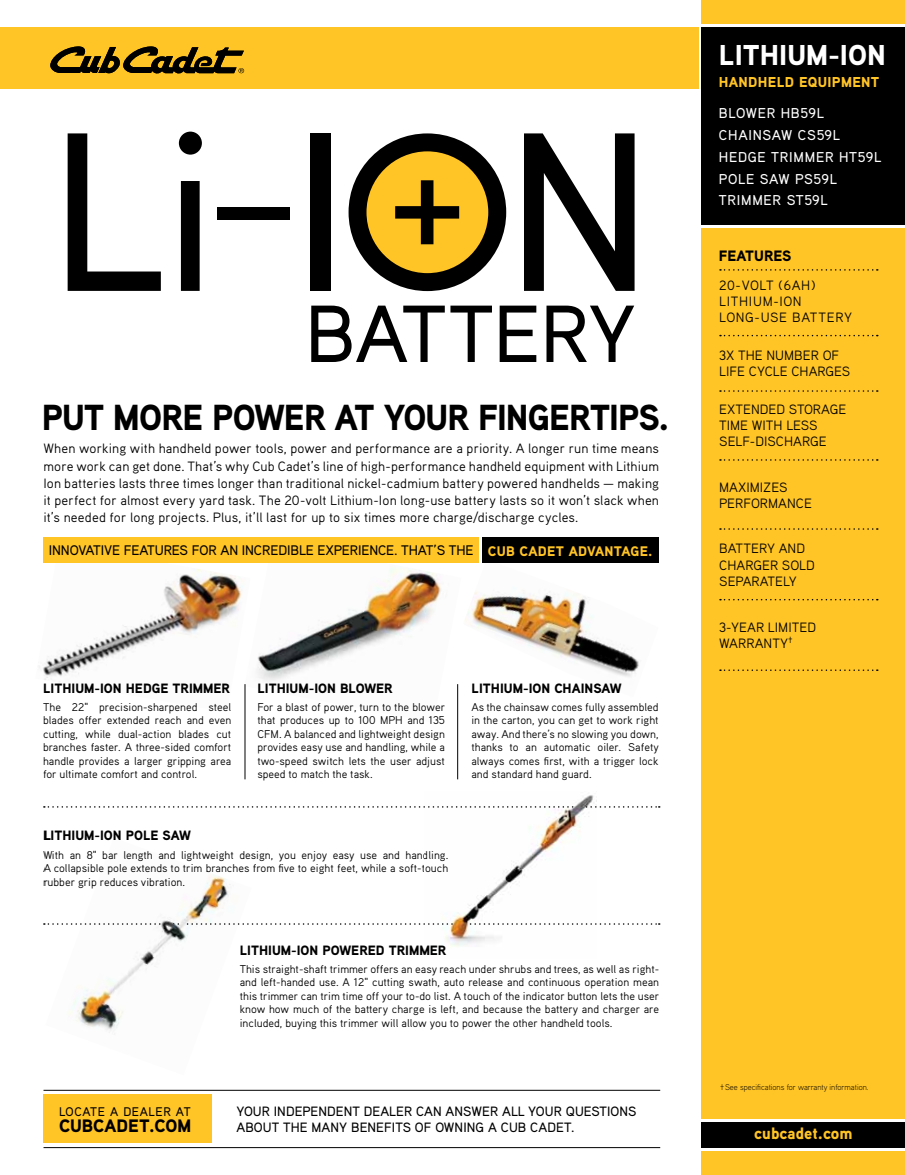
<style>
.page{position:relative;width:905px;height:1175px;background:#fff}
.page>*{position:absolute;margin:0;border:0;box-sizing:border-box;transform-origin:0 0}
.t1{font:500 225.45px "Aaux Pro";color:#000}
.t2{font:700 146.7px "Aaux Pro";color:#000}
.t3{font:500 80.7px "Aaux Pro";color:#000}
.t4{font:900 36.15px "Aaux Pro";letter-spacing:-.025em;color:#000;scale:.96 1}
.t5{font:900 28.65px "Aaux Pro";color:#fff}
.t6{font:900 18px "Aaux Pro";color:#000}
.t7{font:900 16.5px "Aaux Pro";color:#ffc425}
.t8{font:900 15px "Aaux Pro";color:#000}
.t9{font:900 14.4px "Aaux Pro";color:#ffc425}
.t10{font:500 14.25px/21.8px "Aaux Pro";letter-spacing:.05em;color:#fff}
.t11{font:500 13.8px "Aaux Pro";letter-spacing:-.01em;color:#000}
.t12{font:900 13.8px "Aaux Pro";letter-spacing:.02em;color:#ffc425}
.t13{font:13.5px/16.2px "Aaux Pro";color:#000}
.t14{font:900 13.5px "Aaux Pro";color:#000}
.t15{font:500 13.5px "Aaux Pro";letter-spacing:.005em;color:#000}
.t16{font:13.5px/16.2px "Aaux Pro";letter-spacing:.045em;color:#000}
.t17{font:13.5px/16.2px "Aaux Pro";letter-spacing:.04em;color:#000}
.t18{font:500 12.45px "Aaux Pro";letter-spacing:.05em;color:#000}
.t19{font:11.25px/13.5px "Aaux Pro";color:#000;text-align:justify}
.t20{font:300 8.25px "Aaux Pro";color:#000}
.s1{font-size:175.5px}
</style>
<div class="page">
<img style="left:39px;top:569px;width:204px;height:113px">
<img style="left:245px;top:568px;width:214px;height:154px">
<img style="left:465px;top:590px;width:174px;height:87px">
<div style="left:701px;top:228px;width:203px;height:890px;background:#ffc425"></div>
<div style="left:701px;top:0;width:203px;height:23px;background:#ffc425"></div>
<div style="left:701px;top:1151px;width:203px;height:23px;background:#ffc425"></div>
<div style="left:701px;top:1122px;width:203px;height:26px;background:#000"></div>
<div style="left:701px;top:27px;width:203px;height:198px;background:#000"></div>
<svg style="left:720px;top:335px;width:157px;height:1px"></svg>
<svg style="left:720px;top:269px;width:157px;height:2px"></svg>
<svg style="left:720px;top:390px;width:157px;height:2px"></svg>
<svg style="left:720px;top:459px;width:157px;height:2px"></svg>
<svg style="left:720px;top:528px;width:157px;height:2px"></svg>
<svg style="left:720px;top:599px;width:157px;height:1px"></svg>
<svg style="left:720px;top:669px;width:157px;height:2px"></svg>
<div style="left:43px;top:537px;width:436px;height:26px;background:#ffc425"></div>
<div style="left:482px;top:537px;width:176px;height:26px;background:#000"></div>
<div style="left:0;top:27px;width:698px;height:62px;background:#ffc425"></div>
<svg style="left:50px;top:46px;width:194px;height:27px"></svg>
<hr style="left:244px;top:684px;width:1px;height:95px;background:#000">
<hr style="left:457px;top:684px;width:1px;height:95px;background:#000">
<div style="left:357px;top:142px;width:140px;height:140px;background:#ffc425;border-radius:50%"></div>
<div style="left:348px;top:133px;width:158px;height:158px;border:18px solid #000;border-radius:50%"></div>
<svg style="left:44px;top:806px;width:615px;height:1px"></svg>
<svg style="left:44px;top:923px;width:615px;height:1px"></svg>
<img style="left:425px;top:795px;width:171px;height:152px">
<img style="left:454px;top:796px;width:135px;height:126px">
<img style="left:45px;top:874px;width:206px;height:159px">
<img style="left:82px;top:880px;width:132px;height:142px">
<div style="left:44px;top:1094px;width:168px;height:48px;background:#ffc425"></div>
<hr style="left:44px;top:1147px;width:616px;height:1px;background:#000">
<hr style="left:44px;top:1089px;width:616px;height:1px;background:#000">
<h1 class="t1" style="left:51px;top:70px;width:264px">LI<span class="s1">–</span>I</h1>
<h3 class="t3" style="left:305px;top:283px;width:47px">BATTER</h3>
<h1 class="t1" style="left:507px;top:70px;width:112px">N</h1>
<h3 class="t3" style="left:588px;top:283px;width:50px">Y</h3>
<h2 class="t2" style="left:388px;top:107px;width:79px">+</h2>
<h3 class="t4" style="left:42px;top:394px;width:655px">PUT MORE POWER AT YOUR FINGERTIPS.</h3>
<p class="t13" style="left:43px;top:439px;width:617px;line-height:17.2px;text-align:justify">When working with handheld power tools, power and performance are a priority. A longer run time means more work can get done. That’s why Cub Cadet’s line of high-performance handheld equipment with Lithium Ion batteries lasts three times longer than traditional nickel-cadmium battery powered handhelds — making it perfect for almost every yard task. The 20-volt Lithium-Ion long-use battery lasts so it won’t slack when it’s needed for long projects. Plus, it’ll last for up to six times more charge/discharge cycles.</p>
<p class="t11" style="left:49px;top:542px;width:13px">INNO</p>
<p class="t11" style="left:78px;top:542px;width:94px">VATIVE FEATURES</p>
<p class="t11" style="left:192px;top:542px;width:59px">FORANINCREDIBLE</p>
<p class="t11" style="left:317px;top:542px;width:25px">EXPERIENCE</p>
<p class="t11" style="left:394px;top:542px;width:64px">. THAT’S THE</p>
<p class="t12" style="left:488px;top:542px;width:166px">CUB CADET ADVANTAGE.</p>
<p class="t14" style="left:43px;top:680px;width:188px">LITHIUM-ION HEDGE TRIMMER</p>
<p class="t14" style="left:257px;top:680px;width:137px">LITHIUM-ION BLOWER</p>
<p class="t14" style="left:471px;top:680px;width:151px">LITHIUM-ION CHAINSAW</p>
<p class="t19" style="left:43px;top:699px;width:190px">The 22" precision-sharpened steel blades offer extended reach and even cutting, while dual-action blades cut branches faster. A three-sided comfort handle provides a larger gripping area for ultimate comfort and control.</p>
<p class="t19" style="left:257px;top:700px;width:189px">For a blast of power, turn to the blower that produces up to 100 MPH and 135<br>CFM. A balanced and lightweight design provides easy use and handling, while a two-speed switch lets the user adjust speed to match the task.</p>
<p class="t19" style="left:471px;top:699px;width:189px">As the chainsaw comes fully assembled in the carton, you can get to work right away. And there’s no slowing you down, thanks to an automatic oiler. Safety always comes first, with a trigger lock and standard hand guard.</p>
<p class="t14" style="left:43px;top:826px;width:149px">LITHIUM-ION POLE SAW</p>
<p class="t19" style="left:43px;top:847px;width:407px">With an 8" bar length and lightweight design, you enjoy easy use and handling.<br>A collapsible pole extends to trim branches from five to eight feet, while a soft-touch rubber grip reduces vibration.</p>
<p class="t14" style="left:240px;top:942px;width:208px">LITHIUM-ION POWERED TRIMMER</p>
<p class="t18" style="left:59px;top:1103px;width:9px">LOCATE</p>
<p class="t18" style="left:110px;top:1103px;width:82px">A DEALER AT</p>
<h3 class="t6" style="left:59px;top:1114px;width:58px">CUBCADET</h3>
<h3 class="t6" style="left:149px;top:1114px;width:30px">.COM</h3>
<p class="t19" style="left:240px;top:961px;width:421px">This straight-shaft trimmer offers an easy reach under shrubs and trees, as well as right&shy;and left-handed use. A 12" cutting swath, auto release and continuous operation mean this trimmer can trim time off your to-do list. A touch of the indicator button lets the user know how much of the battery charge is left, and because the battery and charger are included, buying this trimmer will allow you to power the other handheld tools.</p>
<p class="t15" style="left:236px;top:1102px;width:47px">YOUR INDEPENDENT</p>
<p class="t15" style="left:364px;top:1102px;width:9px">DEALER</p>
<p class="t15" style="left:416px;top:1102px;width:10px">CAN</p>
<p class="t15" style="left:445px;top:1102px;width:10px">ANSWER</p>
<p class="t15" style="left:502px;top:1102px;width:9px">ALL</p>
<p class="t15" style="left:528px;top:1102px;width:64px">YOUR QUESTIONS</p>
<p class="t15" style="left:236px;top:1119px;width:10px">ABO</p>
<p class="t15" style="left:263px;top:1119px;width:30px">UT THE</p>
<p class="t15" style="left:311px;top:1119px;width:10px">MAN</p>
<p class="t15" style="left:339px;top:1119px;width:21px">Y BENE</p>
<p class="t15" style="left:384px;top:1119px;width:15px">FITS</p>
<p class="t15" style="left:415px;top:1119px;width:30px">OF OWNING</p>
<p class="t15" style="left:488px;top:1119px;width:60px">A CUB CADET</p>
<p class="t15" style="left:571px;top:1119px;width:5px">.</p>
<h3 class="t5" style="left:718px;top:37px;width:32px">LITHIUM</h3>
<h3 class="t5" style="left:828px;top:37px;width:27px">-ION</h3>
<p class="t9" style="left:718px;top:73px;width:11px">HANDHE</p>
<p class="t9" style="left:776px;top:73px;width:75px">LD EQUI PMENT</p>
<p class="t10" style="left:718px;top:102px;width:164px">BLOWER HB59L<br>CHAINSAW CS59L<br>HEDGE TRIMMER HT59L<br>POLE SAW PS59L<br>TRIMMER ST59L</p>
<h3 class="t8" style="left:718px;top:246px;width:10px">FEATURE</h3>
<h3 class="t8" style="left:782px;top:246px;width:11px">S</h3>
<p class="t17" style="left:719px;top:276px;width:98px">20-Volt (6Ah)<br>Lithi</p>
<p class="t16" style="left:719px;top:293px;width:92px;text-indent:34px">um-ion long-use batt</p>
<p class="t13" style="left:826px;top:309px;width:27px">ery</p>
<p class="t13" style="left:719px;top:346px;width:118px">3x the number of lif e cycle cha</p>
<p class="t13" style="left:817px;top:363px;width:32px">rges</p>
<p class="t13" style="left:719px;top:400px;width:129px">Extended storage tim e with</p>
<p class="t13" style="left:786px;top:416px;width:24px">less</p>
<p class="t13" style="left:719px;top:433px;width:54px">self-discha</p>
<p class="t13" style="left:802px;top:433px;width:26px">rge</p>
<p class="t13" style="left:719px;top:478px;width:92px">MAXIMIZES<br>PERFORMANCE</p>
<p class="t13" style="left:719px;top:540px;width:41px">BATTERY</p>
<p class="t13" style="left:778px;top:540px;width:18px">AND</p>
<p class="t13" style="left:719px;top:556px;width:35px">CHARGER</p>
<p class="t13" style="left:719px;top:556px;width:95px;text-indent:63px">SOLD<br>SEPARATELY</p>
<p class="t13" style="left:719px;top:618px;width:89px">3-YEAR LIMITED<br>WARRANTY<sup>†</sup></p>
<p class="t20" style="left:720px;top:1082px;width:150px">†See specifications for warranty information.</p>
<h3 class="t7" style="left:754px;top:1123px;width:100px">CUBCADET.COM</h3>
</div>
